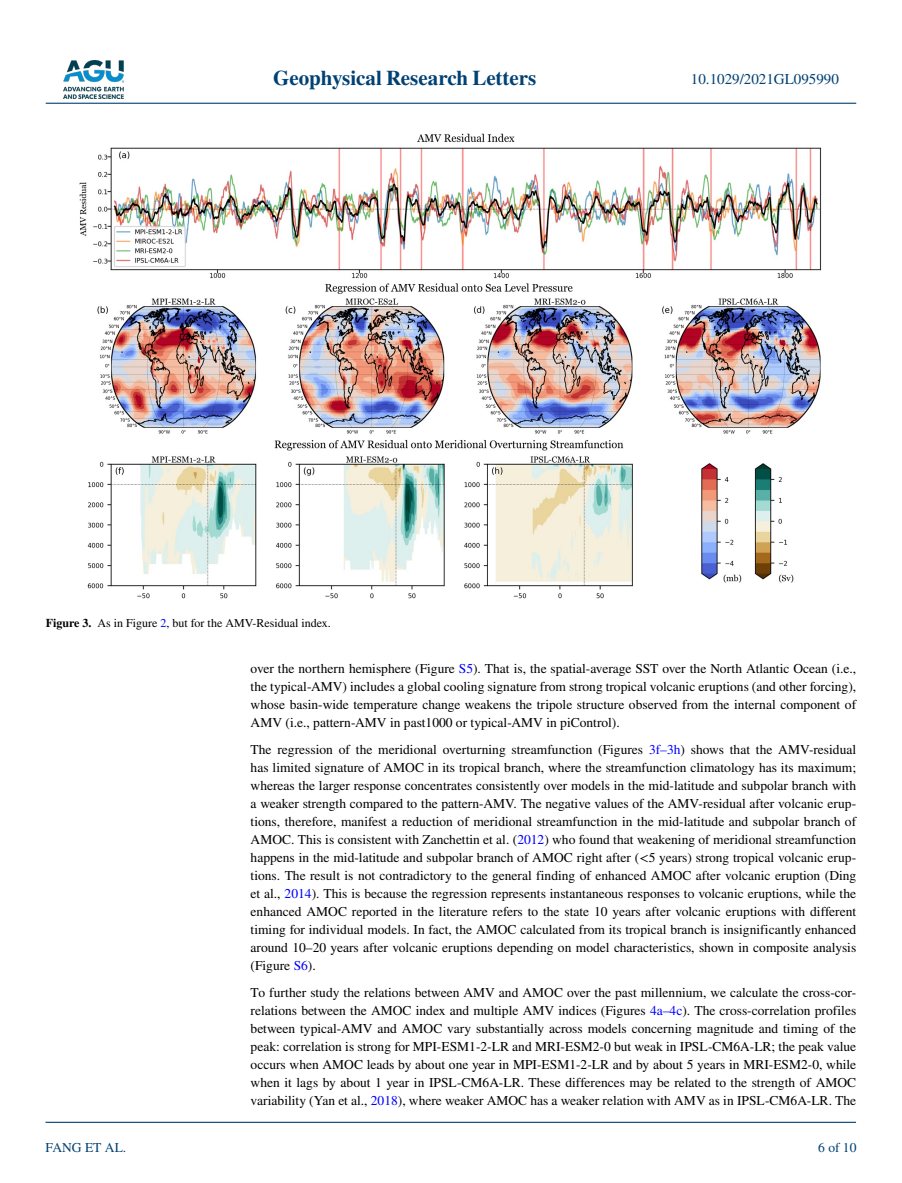
<style>
.page{position:relative;width:902px;height:1183px;background:#fff}
.page>*{position:absolute;margin:0;border:0;box-sizing:border-box;transform-origin:0 0}
.t1{font:700 21px "STIX";color:#004174}
.t2{font:15px "STIX";color:#004174}
.t3{font:13.5px/18px "STIX";color:#000;text-align:justify}
.t4{font:13.5px "STIX";color:#004174}
.t5{font:12px "STIX";color:#000}
.s1{font-weight:700}
.s2{color:#00f}
</style>
<div class="page">
<img style="left:63px;top:60px;width:60px;height:39px">
<hr style="left:46px;top:103px;width:810px;height:1px;background:#004174">
<hr style="left:45px;top:1121px;width:810px;height:1px;background:#004174">
<img style="left:79px;top:134px;width:742px;height:464px">
<h1 class="t1" style="left:273px;top:66px;width:265px">Geophysical Research Letters</h1>
<p class="t2" style="left:691px;top:69px;width:149px">10.1029/2021GL095990</p>
<p class="t5" style="left:46px;top:614px;width:286px"><span class="s1">Figure 3.</span> As in Figure <span class="s2">2</span>, but for the AMV-Residual index.</p>
<p class="t4" style="left:45px;top:1138px;width:82px">FANG ET AL.</p>
<p class="t3" style="left:250px;top:660px;width:607px">over the northern hemisphere (Figure <span class="s2">S5</span>). That is, the spatial-average SST over the North Atlantic Ocean (i.e., the typical-AMV) includes a global cooling signature from strong tropical volcanic eruptions (and other forcing), whose basin-wide temperature change weakens the tripole structure observed from the internal component of AMV (i.e., pattern-AMV in past1000 or typical-AMV in piControl).</p>
<p class="t3" style="left:250px;top:741px;width:607px">The regression of the meridional overturning streamfunction (Figures <span class="s2">3f–3h</span>) shows that the AMV-residual has limited signature of AMOC in its tropical branch, where the streamfunction climatology has its maximum; whereas the larger response concentrates consistently over models in the mid-latitude and subpolar branch with a weaker strength compared to the pattern-AMV. The negative values of the AMV-residual after volcanic erup&shy;tions, therefore, manifest a reduction of meridional streamfunction in the mid-latitude and subpolar branch of AMOC. This is consistent with Zanchettin et al. (<span class="s2">2012</span>) who found that weakening of meridional streamfunction happens in the mid-latitude and subpolar branch of AMOC right after (&lt;5 years) strong tropical volcanic erup&shy;tions. The result is not contradictory to the general finding of enhanced AMOC after volcanic eruption (Ding et al., <span class="s2">2014</span>). This is because the regression represents instantaneous responses to volcanic eruptions, while the enhanced AMOC reported in the literature refers to the state 10 years after volcanic eruptions with different timing for individual models. In fact, the AMOC calculated from its tropical branch is insignificantly enhanced around 10–20 years after volcanic eruptions depending on model characteristics, shown in composite analysis (Figure <span class="s2">S6</span>).</p>
<p class="t3" style="left:250px;top:984px;width:607px">To further study the relations between AMV and AMOC over the past millennium, we calculate the cross-cor&shy;relations between the AMOC index and multiple AMV indices (Figures <span class="s2">4a–4c</span>). The cross-correlation profiles between typical-AMV and AMOC vary substantially across models concerning magnitude and timing of the peak: correlation is strong for MPI-ESM1-2-LR and MRI-ESM2-0 but weak in IPSL-CM6A-LR; the peak value occurs when AMOC leads by about one year in MPI-ESM1-2-LR and by about 5 years in MRI-ESM2-0, while when it lags by about 1 year in IPSL-CM6A-LR. These differences may be related to the strength of AMOC variability (Yan et al., <span class="s2">2018</span>), where weaker AMOC has a weaker relation with AMV as in IPSL-CM6A-LR. The</p>
<p class="t4" style="left:818px;top:1138px;width:40px">6 of 10</p>
</div>
